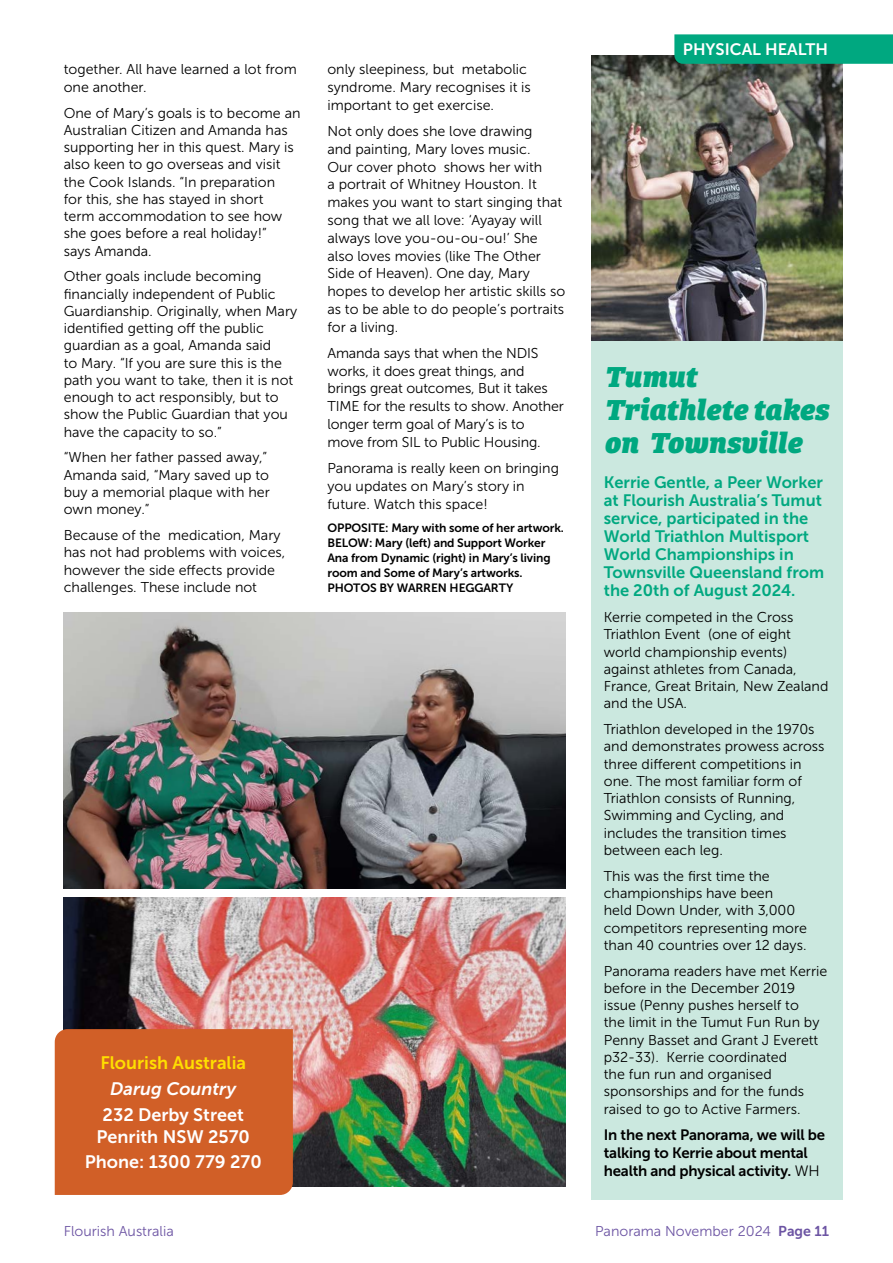
<style>
.page{position:relative;width:893px;height:1263px;background:#fff}
.page>*{position:absolute;margin:0;border:0;box-sizing:border-box;transform-origin:0 0}
.t1{font:italic 30px/33px "Bree Serif Eb";letter-spacing:-.005em;color:#00a880}
.t2{font:18px/21.6px "Museo Sans 700";color:#fff;text-align:center}
.t3{font:18px "Museo Sans 700";color:#ffdf00}
.t4{font:italic 18px "Museo Sans 700";color:#fff}
.t5{font:16.5px/18.1px "Museo Sans 700";color:#00a880}
.t6{font:16.5px "Museo Sans 700";color:#fff}
.t7{font:15px/18px "Museo Sans 700";letter-spacing:-.015em;color:#000}
.t8{font:14.25px/17.2px "Museo Sans 300";color:#000}
.t9{font:14.25px "Museo Sans 300";color:#6c54a3}
.t10{font:12px/14.9px "Museo Sans 700";letter-spacing:-.01em;color:#000}
.s1{font-family:"Museo Sans 300"}
.s2{font-family:"Museo Sans 700"}
</style>
<div class="page">
<img style="left:591px;top:55px;width:252px;height:286px">
<img style="left:64px;top:612px;width:502px;height:277px">
<img style="left:64px;top:898px;width:502px;height:288px">
<svg style="left:674px;top:34px;width:219px;height:30px;background:#04a881"></svg>
<div style="left:55px;top:1029px;width:238px;height:166px;background:#d15f27"></div>
<div style="left:591px;top:341px;width:252px;height:858px;background:#cbe8df"></div>
<p class="t8" style="left:64px;top:61px;width:235px">together. All have learned a lot from one another.</p>
<p class="t8" style="left:64px;top:104px;width:238px">One of Mary’s goals is to become an<br>Australian Citizen and Amanda has supporting her in this quest. Mary is also keen to go overseas and visit the Cook Islands. “In preparation<br>for this, she has stayed in short<br>term accommodation to see how she goes before a real holiday!”<br>says Amanda.</p>
<p class="t8" style="left:64px;top:268px;width:235px">Other goals include becoming financially independent of Public<br>Guardianship. Originally, when Mary identified getting off the public guardian as a goal, Amanda said<br>to Mary. “If you are sure this is the path you want to take, then it is not enough to act responsibly, but to show the Public Guardian that you have the capacity to so.”</p>
<p class="t8" style="left:64px;top:449px;width:207px">“When her father passed away,”<br>Amanda said, “Mary saved up to buy a memorial plaque with her own money.”</p>
<p class="t8" style="left:64px;top:526px;width:223px">Because of the medication, Mary has not had problems with voices, however the side effects provide challenges. These include not</p>
<p class="t8" style="left:327px;top:61px;width:205px;line-height:17.7px">only sleepiness, but metabolic syndrome. Mary recognises it is important to get exercise.</p>
<p class="t8" style="left:327px;top:122px;width:239px;line-height:17.7px">Not only does she love drawing<br>and painting, Mary loves music.<br>Our cover photo shows her with<br>a portrait of Whitney Houston. It makes you want to start singing that song that we all love: ‘Ayayay will always love you-ou-ou-ou!’ She also loves movies (like The Other<br>Side of Heaven). One day, Mary hopes to develop her artistic skills so as to be able to do people’s portraits for a living.</p>
<p class="t8" style="left:327px;top:344px;width:238px;line-height:17.7px">Amanda says that when the NDIS works, it does great things, and brings great outcomes, But it takes<br>TIME for the results to show. Another longer term goal of Mary’s is to move from SIL to Public Housing.</p>
<p class="t8" style="left:327px;top:459px;width:233px;line-height:17.7px">Panorama is really keen on bringing you updates on Mary’s story in future. Watch this space!</p>
<p class="t10" style="left:327px;top:521px;width:238px">OPPOSITE: Mary with some of her artwork.<br>BELOW: Mary (left) and Support Worker Ana from Dynamic (right) in Mary’s living room and Some of Mary’s artworks.<br>PHOTOS BY WARREN HEGGARTY</p>
<p class="t3" style="left:100px;top:1053px;width:147px">Flourish Australia</p>
<p class="t4" style="left:110px;top:1079px;width:127px">Darug Country</p>
<p class="t2" style="left:97px;top:1104px;width:155px">232 Derby Street<br>Penrith NSW 2570</p>
<p class="t2" style="left:85px;top:1151px;width:178px">Phone: 1300 779 270</p>
<p class="t6" style="left:683px;top:40px;width:147px">PHYSICAL HEALTH</p>
<h1 class="t1" style="left:604px;top:357px;width:226px">Tumut<br>Triathlete takes on Townsville</h1>
<p class="t5" style="left:604px;top:473px;width:222px">Kerrie Gentle, a Peer Worker at Flourish Australia’s Tumut service, participated in the<br>World Triathlon Multisport<br>World Championships in<br>Townsville Queensland from the 20th of August 2024.</p>
<p class="t8" style="left:604px;top:609px;width:226px">Kerrie competed in the Cross<br>Triathlon Event (one of eight world championship events) against athletes from Canada,<br>France, Great Britain, New Zealand and the USA.</p>
<p class="t8" style="left:604px;top:721px;width:222px">Triathlon developed in the 1970s and demonstrates prowess across three different competitions in one. The most familiar form of<br>Triathlon consists of Running,<br>Swimming and Cycling, and includes the transition times between each leg.</p>
<p class="t8" style="left:604px;top:867px;width:205px">This was the first time the championships have been<br>held Down Under, with 3,000 competitors representing more than 40 countries over 12 days.</p>
<p class="t8" style="left:604px;top:962px;width:225px">Panorama readers have met Kerrie before in the December 2019 issue (Penny pushes herself to<br>the limit in the Tumut Fun Run by<br>Penny Basset and Grant J Everett p32-33). Kerrie coordinated<br>the fun run and organised sponsorships and for the funds raised to go to Active Farmers.</p>
<p class="t7" style="left:604px;top:1126px;width:223px">In the next Panorama, we will be talking to Kerrie about mental health and physical activity. <span class="s1">WH</span></p>
<p class="t9" style="left:64px;top:1223px;width:112px">Flourish Australia</p>
<p class="t9" style="left:595px;top:1223px;width:236px">Panorama November 2024 <span class="s2">Page 11</span></p>
</div>
